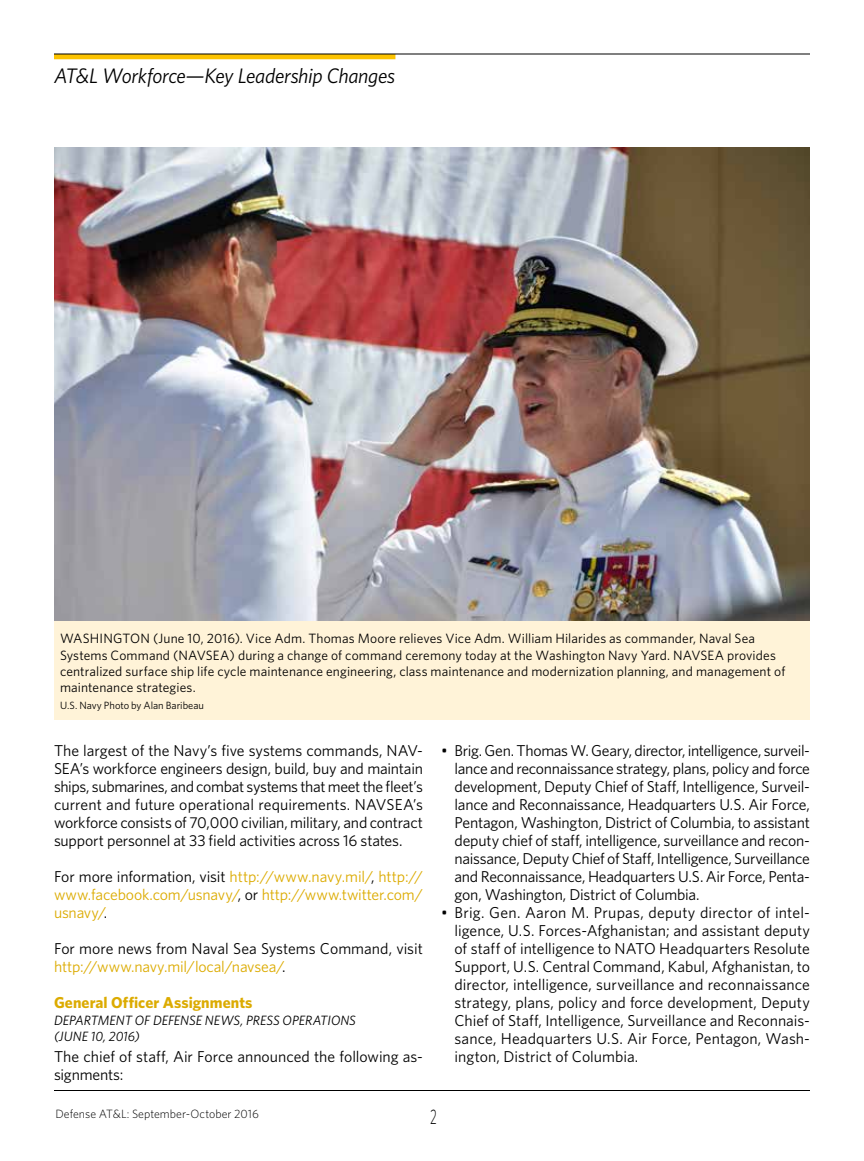
<style>
.page{position:relative;width:864px;height:1161px;background:#fff}
.page>*{position:absolute;margin:0;border:0;box-sizing:border-box;transform-origin:0 0}
.t1{font:italic 21px "Whitney";letter-spacing:-.015em;color:#000}
.t2{font:300 21px "Whitney";color:#000;scale:.6 1}
.folio_text{font:15.75px/18px "Whitney";letter-spacing:-.005em;color:#000;text-align:justify}
.folio_text-2{font:15.75px/18px "Whitney";letter-spacing:-.01em;color:#dcab01;text-align:justify}
.folio_2{font:700 15.75px "Whitney";letter-spacing:.005em;color:#dcab01}
.t3{font:13.5px/16.2px "Whitney";letter-spacing:.01em;color:#000}
.folio_byline{font:italic 13.5px "Whitney";color:#000}
.t4{font:300 12px "Whitney";letter-spacing:.005em;color:#000}
.t5{font:10.5px "Whitney";color:#000}
.s1{color:#000}
.s2{color:#dcab01}
</style>
<div class="page">
<div style="left:54px;top:54px;width:341px;height:5px;background:#fcc300"></div>
<hr style="left:54px;top:54px;width:756px;height:1px;background:#000">
<hr style="left:54px;top:1090px;width:756px;height:1px;background:#000">
<img style="left:54px;top:147px;width:756px;height:474px">
<div style="left:54px;top:621px;width:756px;height:99px;background:#fff3d8"></div>
<h1 class="t1" style="left:54px;top:63px;width:343px">AT&amp;L Workforce—Key Leadership Changes</h1>
<p class="t3" style="left:60px;top:630px;width:727px">WASHINGTON (June 10, 2016). Vice Adm. Thomas Moore relieves Vice Adm. William Hilarides as commander, Naval Sea Systems Command (NAVSEA) during a change of command ceremony today at the Washington Navy Yard. NAVSEA provides centralized surface ship life cycle maintenance engineering, class maintenance and modernization planning, and management of maintenance strategies.</p>
<p class="t5" style="left:60px;top:699px;width:146px">U.S. Navy Photo by Alan Baribeau</p>
<p class="folio_text" style="left:54px;top:741px;width:371px">The largest of the Navy’s five systems commands, NAV-SEA’s workforce engineers design, build, buy and maintain ships, submarines, and combat systems that meet the fleet’s current and future operational requirements. NAVSEA’s workforce consists of 70,000 civilian, military, and contract support personnel at 33 field activities across 16 states.</p>
<p class="folio_text-2" style="left:54px;top:867px;width:371px"><span class="s1">For more information, visit</span> http://www.navy.mil/<span class="s1">,</span> http:// www.facebook.com/usnavy/<span class="s1">, or</span> http://www.twitter.com/ usnavy/<span class="s1">.</span></p>
<p class="folio_text" style="left:54px;top:939px;width:370px">For more news from Naval Sea Systems Command, visit <span class="s2">http://www.navy.mil/local/navsea/</span>.</p>
<h3 class="folio_2" style="left:54px;top:993px;width:200px">General Officer Assignments</h3>
<p class="folio_byline" style="left:54px;top:1012px;width:303px">DEPARTMENT OF DEFENSE NEWS, PRESS OPERATIONS</p>
<p class="folio_byline" style="left:54px;top:1028px;width:87px">(JUNE 10, 2016)</p>
<p class="folio_text" style="left:54px;top:1047px;width:370px">The chief of staff, Air Force announced the following as&shy;signments:</p>
<p class="folio_text" style="left:454px;top:741px;width:357px;text-indent:-14px">• Brig. Gen. Thomas W. Geary, director, intelligence, surveil&shy;lance and reconnaissance strategy, plans, policy and force development, Deputy Chief of Staff, Intelligence, Surveil&shy;lance and Reconnaissance, Headquarters U.S. Air Force, Pentagon, Washington, District of Columbia, to assistant deputy chief of staff, intelligence, surveillance and recon&shy;naissance, Deputy Chief of Staff, Intelligence, Surveillance and Reconnaissance, Headquarters U.S. Air Force, Penta&shy;gon, Washington, District of Columbia.</p>
<p class="folio_text" style="left:454px;top:903px;width:357px;text-indent:-14px">• Brig. Gen. Aaron M. Prupas, deputy director of intel&shy;ligence, U.S. Forces-Afghanistan; and assistant deputy of staff of intelligence to NATO Headquarters Resolute Support, U.S. Central Command, Kabul, Afghanistan, to director, intelligence, surveillance and reconnaissance strategy, plans, policy and force development, Deputy Chief of Staff, Intelligence, Surveillance and Reconnais&shy;sance, Headquarters U.S. Air Force, Pentagon, Wash&shy;ington, District of Columbia.</p>
<p class="t4" style="left:56px;top:1106px;width:205px">Defense AT&amp;L: September-October 2016</p>
<h1 class="t2" style="left:430px;top:1104px;width:13px">2</h1>
</div>
